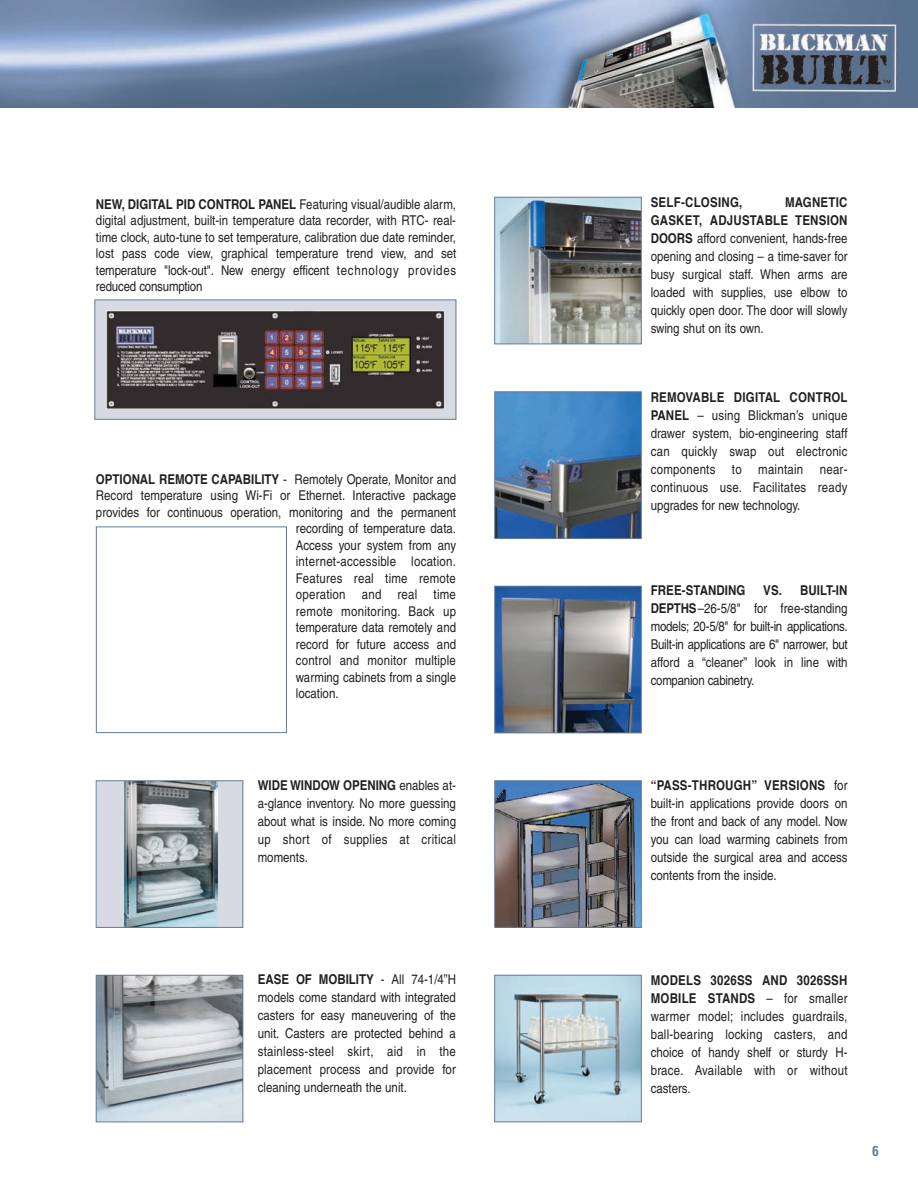
<style>
.page{position:relative;width:918px;height:1188px;background:#fff}
.page>*{position:absolute;margin:0;border:0;box-sizing:border-box;transform-origin:0 0}
.t1{font:13.5px/18px "Helvetica";color:#231f20;text-align:justify;scale:.85 1}
.t2{font:13.5px "Helvetica";letter-spacing:.02em;color:#231f20;scale:.85 1}
.t3{font:700 13.5px "Helvetica";letter-spacing:.01em;color:#231f20;scale:.85 1}
.t4{font:700 condensed 13.5px "Helvetica";color:#647a99}
.s1{font-weight:700}
</style>
<div class="page">
<img style="left:0;top:0;width:918px;height:108px">
<div style="left:97px;top:781px;width:145px;height:146px;background:#d8dae3"></div>
<img style="left:125px;top:782px;width:93px;height:144px">
<div style="left:96px;top:780px;width:147px;height:148px;border:1px solid #647a99"></div>
<img style="left:98px;top:977px;width:143px;height:143px">
<div style="left:96px;top:975px;width:147px;height:147px;border:1px solid #647a99"></div>
<img style="left:496px;top:199px;width:144px;height:143px">
<div style="left:494px;top:197px;width:148px;height:147px;border:1px solid #647a99"></div>
<img style="left:496px;top:393px;width:144px;height:144px">
<div style="left:494px;top:391px;width:148px;height:148px;border:1px solid #647a99"></div>
<img style="left:496px;top:588px;width:144px;height:143px">
<div style="left:494px;top:586px;width:148px;height:147px;border:1px solid #647a99"></div>
<img style="left:496px;top:782px;width:144px;height:144px">
<div style="left:494px;top:780px;width:148px;height:148px;border:1px solid #647a99"></div>
<img style="left:496px;top:977px;width:144px;height:143px">
<div style="left:494px;top:975px;width:148px;height:147px;border:1px solid #647a99"></div>
<div style="left:95px;top:300px;width:361px;height:119px;background:#d8dae3"></div>
<img style="left:107px;top:310px;width:337px;height:99px">
<div style="left:94px;top:299px;width:362px;height:121px;border:1px solid #647a99"></div>
<div style="left:96px;top:526px;width:191px;height:207px;border:1px solid #647a99"></div>
<p class="t1" style="left:96px;top:197px;width:425px;line-height:16.5px"><span class="s1">NEW, DIGITAL PID CONTROL PANEL</span> Featuring visual/audible alarm, digital adjustment, built-in temperature data recorder, with RTC- real&shy;time clock, auto-tune to set temperature, calibration due date reminder, lost pass code view, graphical temperature trend view, and set temperature "lock-out". New energy efficent technology provides reduced consumption</p>
<p class="t1" style="left:96px;top:471px;width:425px"><span class="s1">OPTIONAL REMOTE CAPABILITY</span> - Remotely Operate, Monitor and</p>
<p class="t1" style="left:96px;top:488px;width:425px">Record temperature using Wi-Fi or Ethernet. Interactive package</p>
<p class="t1" style="left:96px;top:504px;width:425px">provides for continuous operation, monitoring and the permanent</p>
<p class="t1" style="left:296px;top:521px;width:190px">recording of temperature data.</p>
<p class="t1" style="left:296px;top:537px;width:190px">Access your system from any</p>
<p class="t2" style="left:296px;top:556px;width:190px">internet-accessible location.</p>
<p class="t2" style="left:296px;top:573px;width:190px">Features real time remote</p>
<p class="t2" style="left:296px;top:589px;width:190px">operation and real time</p>
<p class="t2" style="left:296px;top:606px;width:190px">remote monitoring. Back up</p>
<p class="t1" style="left:296px;top:620px;width:190px">temperature data remotely and</p>
<p class="t1" style="left:296px;top:636px;width:190px">record for future access and</p>
<p class="t2" style="left:296px;top:655px;width:190px">control and monitor multiple</p>
<p class="t1" style="left:296px;top:669px;width:190px">warming cabinets from a single</p>
<p class="t1" style="left:296px;top:686px;width:52px">location.</p>
<p class="t1" style="left:258px;top:777px;width:235px"><span class="s1">WIDE WINDOW OPENING</span> enables at&shy;a-glance inventory. No more guessing about what is inside. No more coming up short of supplies at critical moments.</p>
<p class="t1" style="left:258px;top:972px;width:235px"><span class="s1">EASE OF MOBILITY</span> - All 74-1/4”H models come standard with integrated casters for easy maneuvering of the unit. Casters are protected behind a stainless-steel skirt, aid in the placement process and provide for cleaning underneath the unit.</p>
<p class="t1" style="left:651px;top:194px;width:233px;text-indent:134px"><span class="s1">MAGNETIC GASKET, ADJUSTABLE TENSION DOORS</span> afford convenient, hands-free opening and closing – a time-saver for busy surgical staff. When arms are loaded with supplies, use elbow to quickly open door. The door will slowly swing shut on its own.</p>
<p class="t3" style="left:651px;top:197px;width:109px">SELF-CLOSING,</p>
<p class="t1" style="left:651px;top:390px;width:233px"><span class="s1">REMOVABLE DIGITAL CONTROL PANEL</span> – using Blickman’s unique drawer system, bio-engineering staff can quickly swap out electronic components to maintain near&shy;continuous use. Facilitates ready upgrades for new technology.</p>
<p class="t1" style="left:651px;top:582px;width:233px;text-indent:113px"><span class="s1">VS. BUILT-IN DEPTHS</span>–26-5/8" for free-standing models; 20-5/8" for built-in applications.<br>Built-in applications are 6" narrower, but afford a “cleaner” look in line with companion cabinetry.</p>
<p class="t3" style="left:651px;top:585px;width:113px">FREE-STANDING</p>
<p class="t1" style="left:651px;top:777px;width:233px"><span class="s1">“PASS-THROUGH” VERSIONS</span> for built-in applications provide doors on the front and back of any model. Now you can load warming cabinets from outside the surgical area and access contents from the inside.</p>
<p class="t1" style="left:651px;top:972px;width:233px"><span class="s1">MODELS 3026SS AND 3026SSH MOBILE STANDS</span> – for smaller warmer model; includes guardrails, ball-bearing locking casters, and choice of handy shelf or sturdy H&shy;brace. Available with or without casters.</p>
<p class="t4" style="left:872px;top:1143px;width:8px">6</p>
</div>
